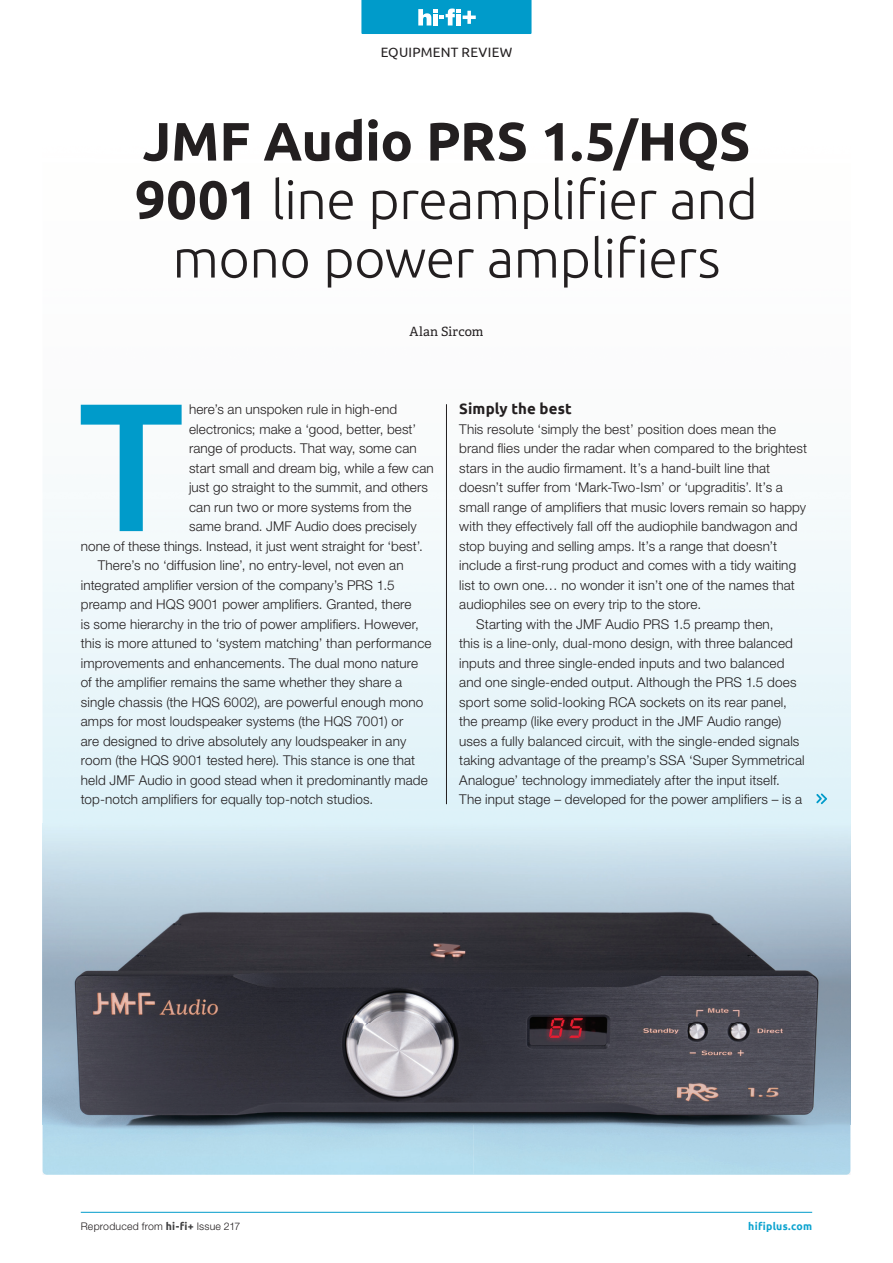
<style>
.page{position:relative;width:893px;height:1263px;background:#fff}
.page>*{position:absolute;margin:0;border:0;box-sizing:border-box;transform-origin:0 0}
.t1{font:500 182.4px "Ubuntu";color:#009bca}
.t2{font:300 54px/58.5px "Ubuntu";letter-spacing:-.01em;color:#231f20;text-align:center}
.t3{font:700 15px "Ubuntu";letter-spacing:.01em;color:#231f20}
.t4{font:300 13.5px "Helvetica Neue LT Std";letter-spacing:.01em;color:#231f20}
.t5{font:13.5px "Ubuntu";letter-spacing:.02em;color:#231f20}
.t6{font:12.75px "Adelle";letter-spacing:.015em;color:#231f20}
.t7{font:300 10.5px "Helvetica Neue LT Std";letter-spacing:.02em;color:#231f20}
.t8{font:700 10.5px "Ubuntu";letter-spacing:.025em;color:#0ca3cf}
.s1{font-weight:700}
.s2{font-family:"Ubuntu";font-weight:700;color:#3e3e3f}
</style>
<div class="page">
<svg style="left:816px;top:793px;width:11px;height:11px"></svg>
<hr style="left:446px;top:404px;width:1px;height:400px;background:#231f20">
<img style="left:43px;top:823px;width:807px;height:352px">
<hr style="left:81px;top:1212px;width:731px;height:1px;background:#009bca">
<svg style="left:361px;top:0;width:170px;height:34px;background:#16a3ce"></svg>
<p class="t5" style="left:381px;top:44px;width:133px">EQUIPMENT REVIEW</p>
<h2 class="t2" style="left:135px;top:111px;width:624px"><span class="s1">JMF Audio PRS 1.5/HQS<br>9001</span> line preamplifier and mono power amplifiers</h2>
<p class="t6" style="left:409px;top:324px;width:76px">Alan Sircom</p>
<h1 class="t1" style="left:78px;top:351px;width:107px">T</h1>
<p class="t4" style="left:189px;top:401px;width:209px">here’s an unspoken rule in high-end</p>
<p class="t4" style="left:189px;top:420px;width:229px">electronics; make a ‘good, better, best’</p>
<p class="t4" style="left:189px;top:440px;width:229px">range of products. That way, some can</p>
<p class="t4" style="left:189px;top:459px;width:246px">start small and dream big, while a few can</p>
<p class="t4" style="left:189px;top:479px;width:240px">just go straight to the summit, and others</p>
<p class="t4" style="left:189px;top:498px;width:224px">can run two or more systems from the</p>
<p class="t4" style="left:189px;top:518px;width:229px">same brand. JMF Audio does precisely</p>
<p class="t4" style="left:81px;top:537px;width:344px">none of these things. Instead, it just went straight for ‘best’.</p>
<p class="t4" style="left:98px;top:557px;width:307px">There’s no ‘diffusion line’, no entry-level, not even an</p>
<p class="t4" style="left:81px;top:576px;width:315px">integrated amplifier version of the company’s PRS 1.5</p>
<p class="t4" style="left:81px;top:596px;width:332px">preamp and HQS 9001 power amplifiers. Granted, there</p>
<p class="t4" style="left:81px;top:615px;width:339px">is some hierarchy in the trio of power amplifiers. However,</p>
<p class="t4" style="left:81px;top:635px;width:352px">this is more attuned to ‘system matching’ than performance</p>
<p class="t4" style="left:81px;top:654px;width:339px">improvements and enhancements. The dual mono nature</p>
<p class="t4" style="left:81px;top:674px;width:323px">of the amplifier remains the same whether they share a</p>
<p class="t4" style="left:81px;top:693px;width:344px">single chassis (the HQS 6002), are powerful enough mono</p>
<p class="t4" style="left:81px;top:713px;width:324px">amps for most loudspeaker systems (the HQS 7001) or</p>
<p class="t4" style="left:81px;top:732px;width:327px">are designed to drive absolutely any loudspeaker in any</p>
<p class="t4" style="left:81px;top:752px;width:336px">room (the HQS 9001 tested here). This stance is one that</p>
<p class="t4" style="left:81px;top:771px;width:348px">held JMF Audio in good stead when it predominantly made</p>
<p class="t4" style="left:81px;top:791px;width:294px">top-notch amplifiers for equally top-notch studios.</p>
<p class="t3" style="left:459px;top:400px;width:114px">Simply the best</p>
<p class="t4" style="left:459px;top:420px;width:318px">This resolute ‘simply the best’ position does mean the</p>
<p class="t4" style="left:459px;top:440px;width:349px">brand flies under the radar when compared to the brightest</p>
<p class="t4" style="left:459px;top:459px;width:312px">stars in the audio firmament. It’s a hand-built line that</p>
<p class="t4" style="left:459px;top:479px;width:325px">doesn’t suffer from ‘Mark-Two-Ism’ or ‘upgraditis’. It’s a</p>
<p class="t4" style="left:459px;top:498px;width:348px">small range of amplifiers that music lovers remain so happy</p>
<p class="t4" style="left:459px;top:518px;width:340px">with they effectively fall off the audiophile bandwagon and</p>
<p class="t4" style="left:459px;top:537px;width:319px">stop buying and selling amps. It’s a range that doesn’t</p>
<p class="t4" style="left:459px;top:557px;width:338px">include a first-rung product and comes with a tidy waiting</p>
<p class="t4" style="left:459px;top:576px;width:337px">list to own one… no wonder it isn’t one of the names that</p>
<p class="t4" style="left:459px;top:596px;width:243px">audiophiles see on every trip to the store.</p>
<p class="t4" style="left:476px;top:615px;width:299px">Starting with the JMF Audio PRS 1.5 preamp then,</p>
<p class="t4" style="left:459px;top:635px;width:335px">this is a line-only, dual-mono design, with three balanced</p>
<p class="t4" style="left:459px;top:654px;width:327px">inputs and three single-ended inputs and two balanced</p>
<p class="t4" style="left:459px;top:674px;width:339px">and one single-ended output. Although the PRS 1.5 does</p>
<p class="t4" style="left:459px;top:693px;width:329px">sport some solid-looking RCA sockets on its rear panel,</p>
<p class="t4" style="left:459px;top:713px;width:324px">the preamp (like every product in the JMF Audio range)</p>
<p class="t4" style="left:459px;top:732px;width:342px">uses a fully balanced circuit, with the single-ended signals</p>
<p class="t4" style="left:459px;top:752px;width:347px">taking advantage of the preamp’s SSA ‘Super Symmetrical</p>
<p class="t4" style="left:459px;top:771px;width:322px">Analogue’ technology immediately after the input itself.</p>
<p class="t4" style="left:459px;top:791px;width:344px">The input stage – developed for the power amplifiers – is a</p>
<p class="t7" style="left:81px;top:1219px;width:161px">Reproduced from <span class="s2">hi-fi+</span> Issue 217</p>
<p class="t8" style="left:748px;top:1219px;width:65px">hifiplus.com</p>
</div>
